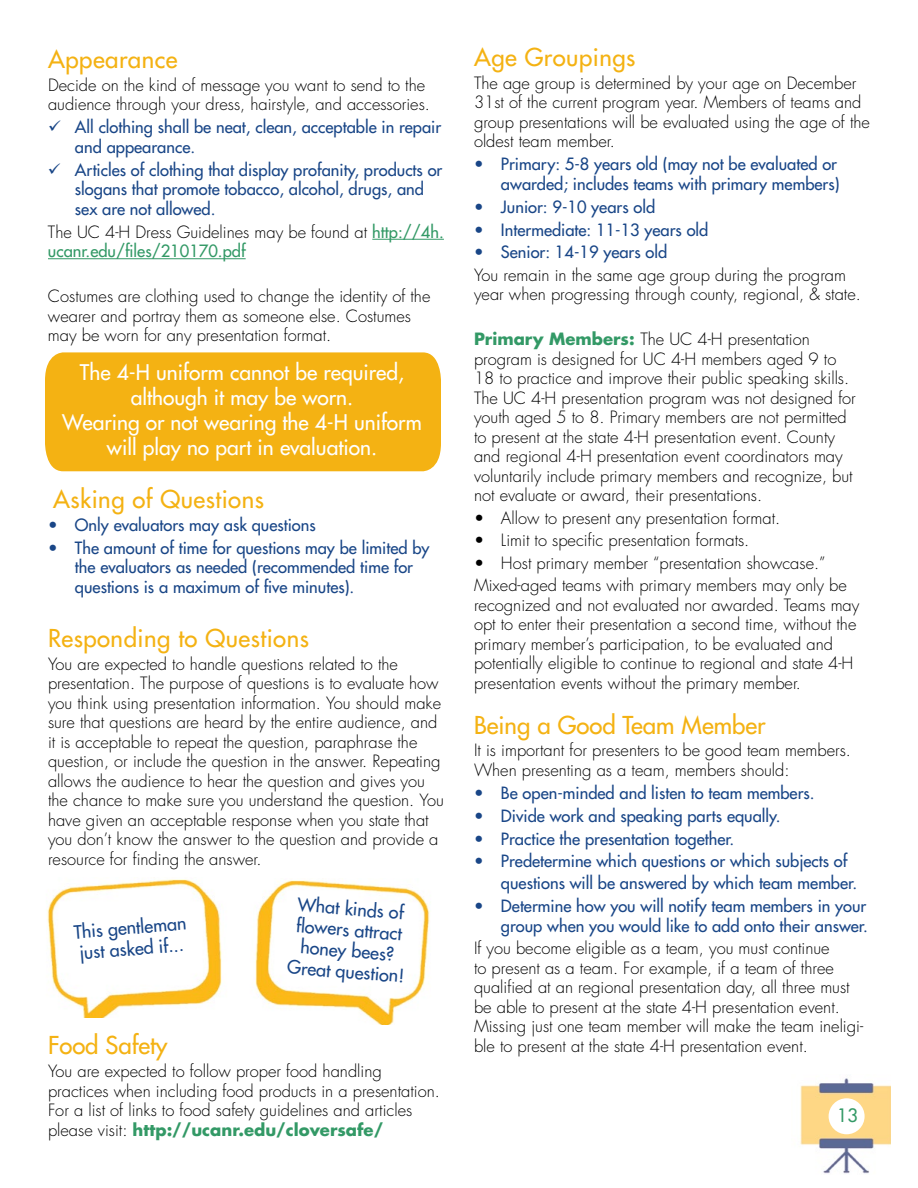
<style>
.page{position:relative;width:918px;height:1188px;background:#fff}
.page>*{position:absolute;margin:0;border:0;box-sizing:border-box;transform-origin:0 0}
.t1{font:500 24px "Futura Std";letter-spacing:.02em;color:#f4b213}
.t2{font:500 24px "Futura Std";color:#f4b213}
.t3{font:500 21px/25.2px "Futura Std";color:#fff;text-align:center}
.t4{font:500 18px/21px "Futura Std";color:#194687}
.t5{font:500 18px "Futura Std";color:#396}
.t6{font:300 16.5px/19.5px "Futura Std";color:#000}
.t7{font:500 16.5px/19.8px "Futura Std";color:#194687}
.t8{font:500 16.5px/19.5px "Futura Std";color:#396}
.s1{font-weight:300;color:#000}
.s2{font-weight:700;color:#396}
</style>
<div class="page">
<img style="left:800px;top:1078px;width:91px;height:96px">
<div style="left:829px;top:1098px;width:36px;height:36px;background:#fff;border-radius:50%"></div>
<hr style="left:372px;top:239px;width:72px;height:1px;background:#396">
<hr style="left:48px;top:258px;width:198px;height:1px;background:#396">
<div style="left:45px;top:352px;width:396px;height:119px;background:#f4b213"></div>
<img style="left:47px;top:879px;width:175px;height:138px">
<img style="left:255px;top:880px;width:175px;height:144px">
<h1 class="t1" style="left:48px;top:44px;width:131px">Appearance</h1>
<p class="t6" style="left:48px;top:75px;width:384px">Decide on the kind of message you want to send to the audience through your dress, hairstyle, and accessories.</p>
<p class="t7" style="left:75px;top:117px;width:368px;text-indent:-27px">✓ All clothing shall be neat, clean, acceptable in repair and appearance.</p>
<p class="t7" style="left:75px;top:160px;width:369px;text-indent:-27px">✓ Articles of clothing that display profanity, products or slogans that promote tobacco, alcohol, drugs, and sex are not allowed.</p>
<p class="t8" style="left:48px;top:222px;width:397px"><span class="s1">The UC 4-H Dress Guidelines may be found at</span> http://4h. ucanr.edu/files/210170.pdf</p>
<p class="t6" style="left:48px;top:287px;width:384px">Costumes are clothing used to change the identity of the wearer and portray them as someone else. Costumes may be worn for any presentation format.</p>
<p class="t3" style="left:62px;top:360px;width:361px">The 4-H uniform cannot be required, although it may be worn.<br>Wearing or not wearing the 4-H uniform will play no part in evaluation.</p>
<h1 class="t1" style="left:53px;top:484px;width:212px">Asking of Questions</h1>
<p class="t7" style="left:48px;top:515px;width:269px">• Only evaluators may ask questions</p>
<p class="t7" style="left:75px;top:538px;width:356px;text-indent:-27px">• The amount of time for questions may be limited by the evaluators as needed (recommended time for questions is a maximum of five minutes).</p>
<h1 class="t1" style="left:48px;top:624px;width:262px">Responding to Questions</h1>
<p class="t6" style="left:48px;top:655px;width:397px">You are expected to handle questions related to the presentation. The purpose of questions is to evaluate how you think using presentation information. You should make sure that questions are heard by the entire audience, and it is acceptable to repeat the question, paraphrase the question, or include the question in the answer. Repeating allows the audience to hear the question and gives you the chance to make sure you understand the question. You have given an acceptable response when you state that you don’t know the answer to the question and provide a resource for finding the answer.</p>
<p class="t4" style="left:73px;top:921px;width:114px;rotate:-4deg">This gentleman just asked if...</p>
<p class="t4" style="left:292px;top:894px;width:119px;text-align:center;rotate:4deg">What kinds of<br>fl owers attract honey bees?<br>Great question!</p>
<h1 class="t2" style="left:48px;top:1030px;width:121px">Food Safety</h1>
<p class="t6" style="left:48px;top:1062px;width:393px">You are expected to follow proper food handling practices when including food products in a presentation.<br>For a list of links to food safety guidelines and articles please visit: <span class="s2">http://ucanr.edu/cloversafe/</span></p>
<h1 class="t1" style="left:474px;top:42px;width:163px">Age Groupings</h1>
<p class="t6" style="left:474px;top:74px;width:397px">The age group is determined by your age on December 31st of the current program year. Members of teams and group presentations will be evaluated using the age of the oldest team member.</p>
<p class="t7" style="left:474px;top:154px;width:367px;text-align:right">• Primary: 5-8 years old (may not be evaluated or awarded; includes teams with primary members)</p>
<p class="t7" style="left:474px;top:197px;width:183px">• Junior: 9-10 years old</p>
<p class="t7" style="left:474px;top:220px;width:236px">• Intermediate: 11-13 years old</p>
<p class="t7" style="left:474px;top:242px;width:195px">• Senior: 14-19 years old</p>
<p class="t6" style="left:474px;top:266px;width:388px">You remain in the same age group during the program year when progressing through county, regional, &amp; state.</p>
<p class="t6" style="left:474px;top:330px;width:383px"><span class="s2">Primary Members:</span> The UC 4-H presentation program is designed for UC 4-H members aged 9 to 18 to practice and improve their public speaking skills.<br>The UC 4-H presentation program was not designed for youth aged 5 to 8. Primary members are not permitted to present at the state 4-H presentation event. County and regional 4-H presentation event coordinators may voluntarily include primary members and recognize, but not evaluate or award, their presentations.</p>
<p class="t6" style="left:474px;top:509px;width:308px">• Allow to present any presentation format.</p>
<p class="t6" style="left:474px;top:531px;width:277px">• Limit to specific presentation formats.</p>
<p class="t6" style="left:474px;top:552px;width:374px;line-height:22.5px">• Host primary member “presentation showcase.”<br>Mixed-aged teams with primary members may only be</p>
<p class="t6" style="left:474px;top:596px;width:387px">recognized and not evaluated nor awarded. Teams may opt to enter their presentation a second time, without the primary member’s participation, to be evaluated and potentially eligible to continue to regional and state 4-H presentation events without the primary member.</p>
<h1 class="t2" style="left:474px;top:710px;width:293px">Being a Good Team Member</h1>
<p class="t6" style="left:474px;top:741px;width:379px">It is important for presenters to be good team members.<br>When presenting as a team, members should:</p>
<p class="t7" style="left:474px;top:783px;width:342px">• Be open-minded and listen to team members.</p>
<p class="t7" style="left:474px;top:806px;width:308px">• Divide work and speaking parts equally.</p>
<p class="t7" style="left:474px;top:829px;width:262px">• Practice the presentation together.</p>
<p class="t7" style="left:501px;top:851px;width:358px;line-height:21.6px;text-indent:-27px">• Predetermine which questions or which subjects of questions will be answered by which team member.</p>
<p class="t7" style="left:474px;top:896px;width:395px;text-align:right">• Determine how you will notify team members in your group when you would like to add onto their answer.</p>
<p class="t6" style="left:474px;top:939px;width:391px">If you become eligible as a team, you must continue<br>to present as a team. For example, if a team of three qualified at an regional presentation day, all three must be able to present at the state 4-H presentation event.<br>Missing just one team member will make the team ineligi&shy;ble to present at the state 4-H presentation event.</p>
<p class="t5" style="left:837px;top:1104px;width:22px">13</p>
</div>
